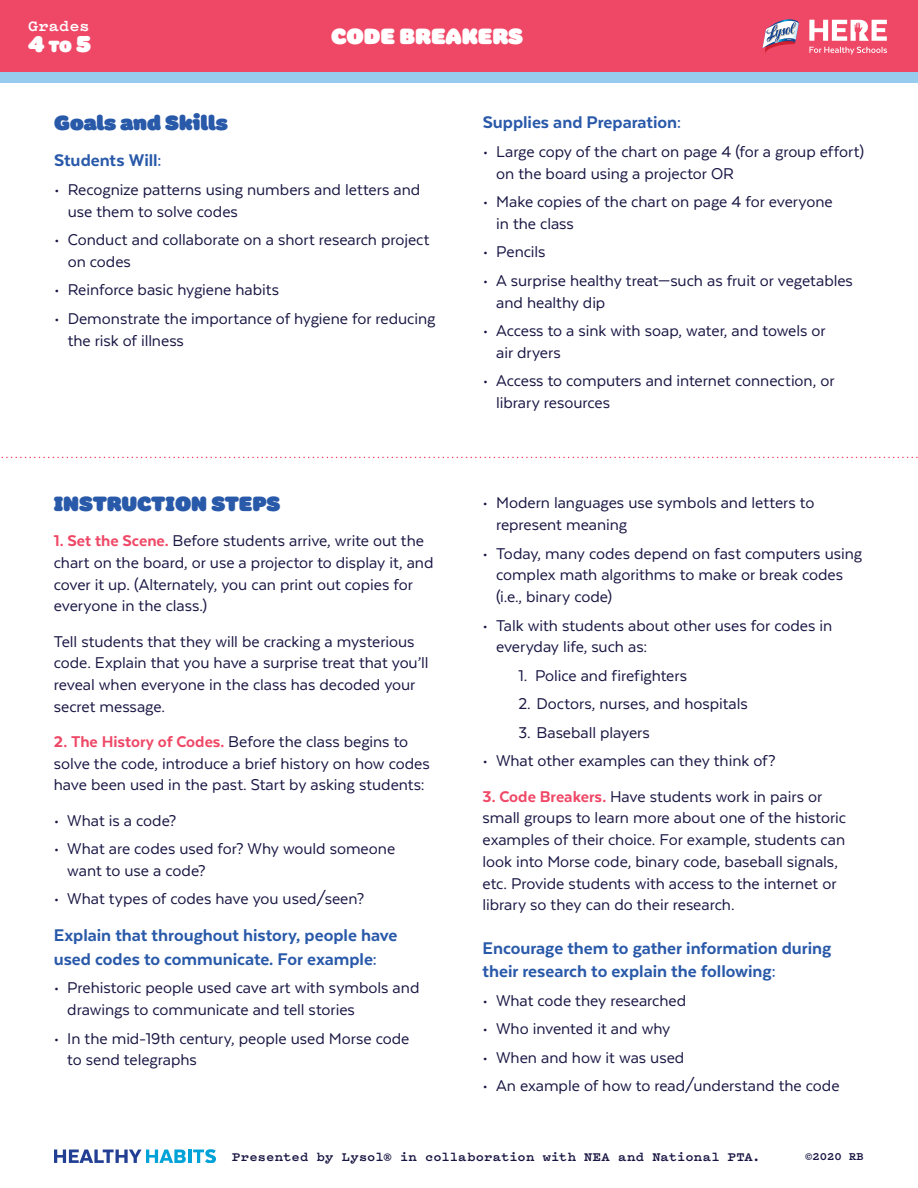
<style>
.page{position:relative;width:918px;height:1188px;background:#fff}
.page>*{position:absolute;margin:0;border:0;box-sizing:border-box;transform-origin:0 0}
.t1{font:22.5px "Colette Ultra Jumbo";color:#fff}
.t2{font:21px "Colette Ultra Jumbo";color:#2959a9}
.t3{font:800 19.5px/23.4px "Texta";color:#2959a9}
.t4{font:18px/21.8px "Texta";letter-spacing:-.005em;color:#181643}
.t5{font:700 16.5px "Pitch";letter-spacing:.015em;color:#fff}
.t6{font:700 13.5px "Pitch";letter-spacing:.015em;color:#181643}
.t7{font:700 12px "Pitch";color:#181643}
.s1{font-size:16.5px}
.s2{font-weight:800;color:#ef4867}
</style>
<div class="page">
<div style="left:0;top:0;width:918px;height:74px;background:#ef4867"></div>
<svg style="left:809px;top:20px;width:78px;height:21px"></svg>
<svg style="left:809px;top:47px;width:78px;height:7px"></svg>
<svg style="left:762px;top:19px;width:37px;height:34px"></svg>
<div style="left:0;top:72px;width:918px;height:11px;background:#97ccef"></div>
<svg style="left:1px;top:457px;width:917px;height:1px"></svg>
<svg style="left:54px;top:1149px;width:162px;height:14px"></svg>
<p class="t5" style="left:28px;top:15px;width:63px">Grades</p>
<p class="t1" style="left:28px;top:27px;width:65px">4 <span class="s1">TO</span> 5</p>
<p class="t1" style="left:331px;top:19px;width:193px">CODE BREAKERS</p>
<p class="t2" style="left:54px;top:106px;width:175px">Goals and Skills</p>
<p class="t3" style="left:54px;top:149px;width:109px">Students Will:</p>
<p class="t4" style="left:68px;top:179px;width:354px;text-indent:-14px">• Recognize patterns using numbers and letters and use them to solve codes</p>
<p class="t4" style="left:68px;top:229px;width:363px;text-indent:-14px">• Conduct and collaborate on a short research project on codes</p>
<p class="t4" style="left:54px;top:279px;width:226px">• Reinforce basic hygiene habits</p>
<p class="t4" style="left:68px;top:308px;width:369px;text-indent:-14px">• Demonstrate the importance of hygiene for reducing the risk of illness</p>
<p class="t2" style="left:54px;top:487px;width:228px">INSTRUCTION STEPS</p>
<p class="t4" style="left:54px;top:530px;width:381px"><span class="s2">1. Set the Scene.</span> Before students arrive, write out the chart on the board, or use a projector to display it, and cover it up. (Alternately, you can print out copies for everyone in the class.)</p>
<p class="t4" style="left:54px;top:630px;width:376px">Tell students that they will be cracking a mysterious code. Explain that you have a surprise treat that you’ll reveal when everyone in the class has decoded your secret message.</p>
<p class="t4" style="left:54px;top:731px;width:377px"><span class="s2">2. The History of Codes.</span> Before the class begins to solve the code, introduce a brief history on how codes have been used in the past. Start by asking students:</p>
<p class="t4" style="left:54px;top:809px;width:124px">• What is a code?</p>
<p class="t4" style="left:67px;top:838px;width:329px;text-indent:-14px">• What are codes used for? Why would someone want to use a code?</p>
<p class="t4" style="left:54px;top:888px;width:312px">• What types of codes have you used/seen?</p>
<p class="t3" style="left:54px;top:924px;width:345px">Explain that throughout history, people have used codes to communicate. For example:</p>
<p class="t4" style="left:67px;top:977px;width:354px;text-indent:-14px">• Prehistoric people used cave art with symbols and drawings to communicate and tell stories</p>
<p class="t4" style="left:67px;top:1027px;width:344px;text-indent:-14px">• In the mid-19th century, people used Morse code to send telegraphs</p>
<p class="t3" style="left:483px;top:111px;width:200px">Supplies and Preparation:</p>
<p class="t4" style="left:496px;top:140px;width:369px;text-indent:-14px">• Large copy of the chart on page 4 (for a group effort) on the board using a projector OR</p>
<p class="t4" style="left:496px;top:191px;width:338px;text-indent:-14px">• Make copies of the chart on page 4 for everyone in the class</p>
<p class="t4" style="left:483px;top:241px;width:64px">• Pencils</p>
<p class="t4" style="left:496px;top:269px;width:358px;text-indent:-14px">• A surprise healthy treat—such as fruit or vegetables and healthy dip</p>
<p class="t4" style="left:496px;top:320px;width:331px;text-indent:-14px">• Access to a sink with soap, water, and towels or air dryers</p>
<p class="t4" style="left:496px;top:370px;width:340px;text-indent:-14px">• Access to computers and internet connection, or library resources</p>
<p class="t4" style="left:496px;top:492px;width:320px;text-indent:-14px">• Modern languages use symbols and letters to represent meaning</p>
<p class="t4" style="left:496px;top:542px;width:368px;text-indent:-14px">• Today, many codes depend on fast computers using complex math algorithms to make or break codes (i.e., binary code)</p>
<p class="t4" style="left:496px;top:614px;width:338px;text-indent:-14px">• Talk with students about other uses for codes in everyday life, such as:</p>
<p class="t4" style="left:519px;top:664px;width:170px">1. Police and firefighters</p>
<p class="t4" style="left:519px;top:693px;width:231px">2. Doctors, nurses, and hospitals</p>
<p class="t4" style="left:519px;top:721px;width:133px">3. Baseball players</p>
<p class="t4" style="left:483px;top:750px;width:295px">• What other examples can they think of?</p>
<p class="t4" style="left:483px;top:785px;width:365px"><span class="s2">3. Code Breakers.</span> Have students work in pairs or small groups to learn more about one of the historic examples of their choice. For example, students can look into Morse code, binary code, baseball signals, etc. Provide students with access to the internet or library so they can do their research.</p>
<p class="t3" style="left:483px;top:936px;width:350px">Encourage them to gather information during their research to explain the following:</p>
<p class="t4" style="left:483px;top:989px;width:205px">• What code they researched</p>
<p class="t4" style="left:483px;top:1018px;width:189px">• Who invented it and why</p>
<p class="t4" style="left:483px;top:1046px;width:203px">• When and how it was used</p>
<p class="t4" style="left:483px;top:1075px;width:359px">• An example of how to read/understand the code</p>
<p class="t6" style="left:232px;top:1147px;width:530px">Presented by Lysol® in collaboration with NEA and National PTA.</p>
<p class="t7" style="left:805px;top:1148px;width:60px">©2020 RB</p>
</div>
